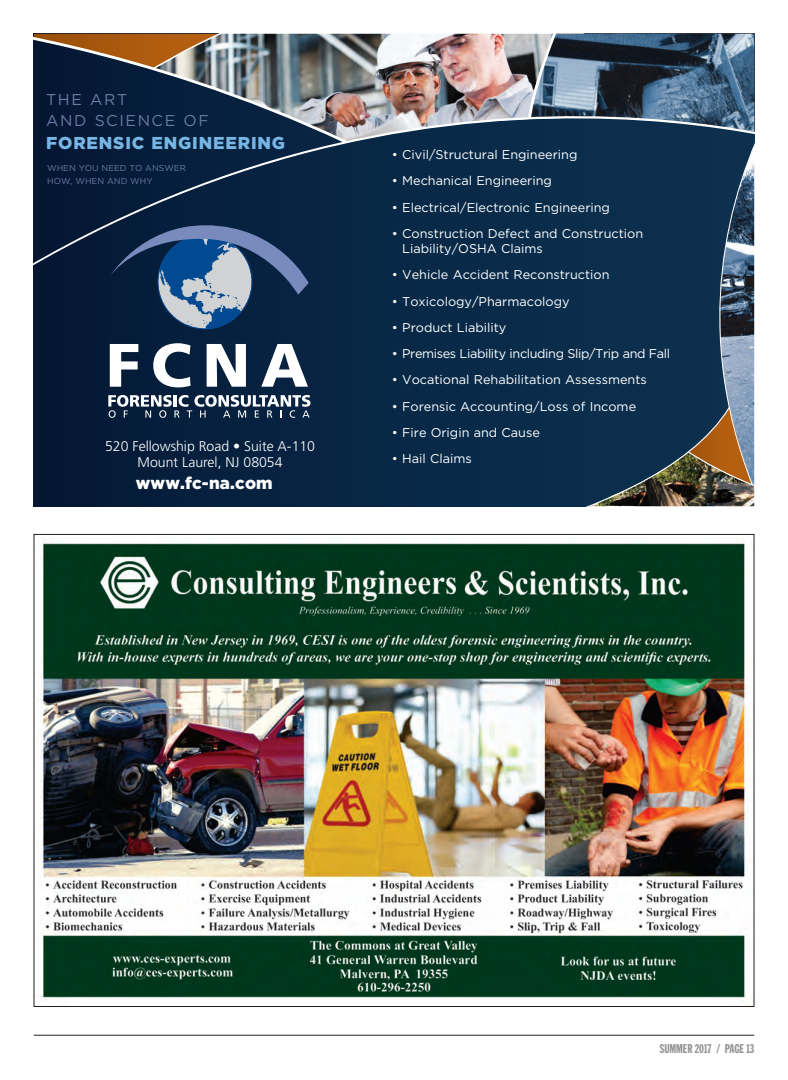
<style>
.page{position:relative;width:788px;height:1080px;background:#fff}
.page>*{position:absolute;margin:0;border:0;box-sizing:border-box;transform-origin:0 0}
.t1{font:900 17.25px "Gotham";letter-spacing:.05em;color:#77b6e4}
.t2{font:900 17px "Gotham";letter-spacing:.01em;color:#fff}
.t3{font:15.62px/20.9px "Gotham";letter-spacing:.1em;color:#6a7ba2}
.t4{font:300 14px/15.8px "Frutiger";color:#fff;text-align:center}
.t5{font:12.62px/15.2px "Gotham";color:#fff}
.t6{font:12.62px "Gotham";letter-spacing:-.03em;color:#fff}
.t7{font:12.5px "Franklin Gothic Extra Cond";color:#939598}
.t8{font:8.62px/12.4px "Gotham";color:#6a7ba2}
</style>
<div class="page">
<hr style="left:34px;top:1035px;width:720px;height:1px;background:#231f20">
<svg style="left:34px;top:34px;width:720px;height:472px;background:#062240"></svg>
<svg style="left:110px;top:344px;width:28px;height:43px"></svg>
<svg style="left:153px;top:343px;width:37px;height:44px"></svg>
<svg style="left:207px;top:344px;width:39px;height:43px"></svg>
<svg style="left:261px;top:344px;width:47px;height:43px"></svg>
<svg style="left:108px;top:395px;width:202px;height:23px"></svg>
<svg style="left:168px;top:312px;width:74px;height:17px"></svg>
<img style="left:34px;top:34px;width:492px;height:278px">
<svg style="left:526px;top:34px;width:228px;height:472px;background:#1d3c56"></svg>
<svg style="left:632px;top:34px;width:122px;height:452px;background:#2c4963"></svg>
<svg style="left:511px;top:406px;width:219px;height:100px;background:#213645"></svg>
<img style="left:37px;top:539px;width:715px;height:463px">
<p class="t3" style="left:46px;top:89px;width:164px">THE ART<br>AND SCIENCE OF</p>
<p class="t1" style="left:46px;top:133px;width:240px">FORENSIC ENGINEERING</p>
<p class="t8" style="left:47px;top:162px;width:140px">WHEN YOU NEED TO ANSWER<br>HOW, WHEN AND WHY</p>
<p class="t4" style="left:105px;top:439px;width:211px">520 Fellowship Road • Suite A-110<br>Mount Laurel, NJ 08054</p>
<p class="t2" style="left:136px;top:473px;width:138px">www.fc-na.com</p>
<p class="t5" style="left:392px;top:147px;width:187px">• Civil/Structural Engineering</p>
<p class="t5" style="left:392px;top:173px;width:161px">• Mechanical Engineering</p>
<p class="t5" style="left:392px;top:199px;width:219px">• Electrical/Electronic Engineering</p>
<p class="t5" style="left:402px;top:226px;width:242px;text-indent:-10px">• Construction Defect and Construction<br>Liability/OSHA Claims</p>
<p class="t5" style="left:392px;top:267px;width:219px">• Vehicle Accident Reconstruction</p>
<p class="t5" style="left:392px;top:293px;width:179px">• Toxicology/Pharmacology</p>
<p class="t5" style="left:392px;top:320px;width:116px">• Product Liability</p>
<p class="t6" style="left:392px;top:347px;width:280px">• Premises Liability including Slip/Trip and Fall</p>
<p class="t5" style="left:392px;top:372px;width:256px">• Vocational Rehabilitation Assessments</p>
<p class="t5" style="left:392px;top:398px;width:246px">• Forensic Accounting/Loss of Income</p>
<p class="t5" style="left:392px;top:425px;width:149px">• Fire Origin and Cause</p>
<p class="t5" style="left:392px;top:451px;width:81px">• Hail Claims</p>
<p class="t7" style="left:659px;top:1042px;width:96px">SUMMER 2017 / PAGE 13</p>
</div>
